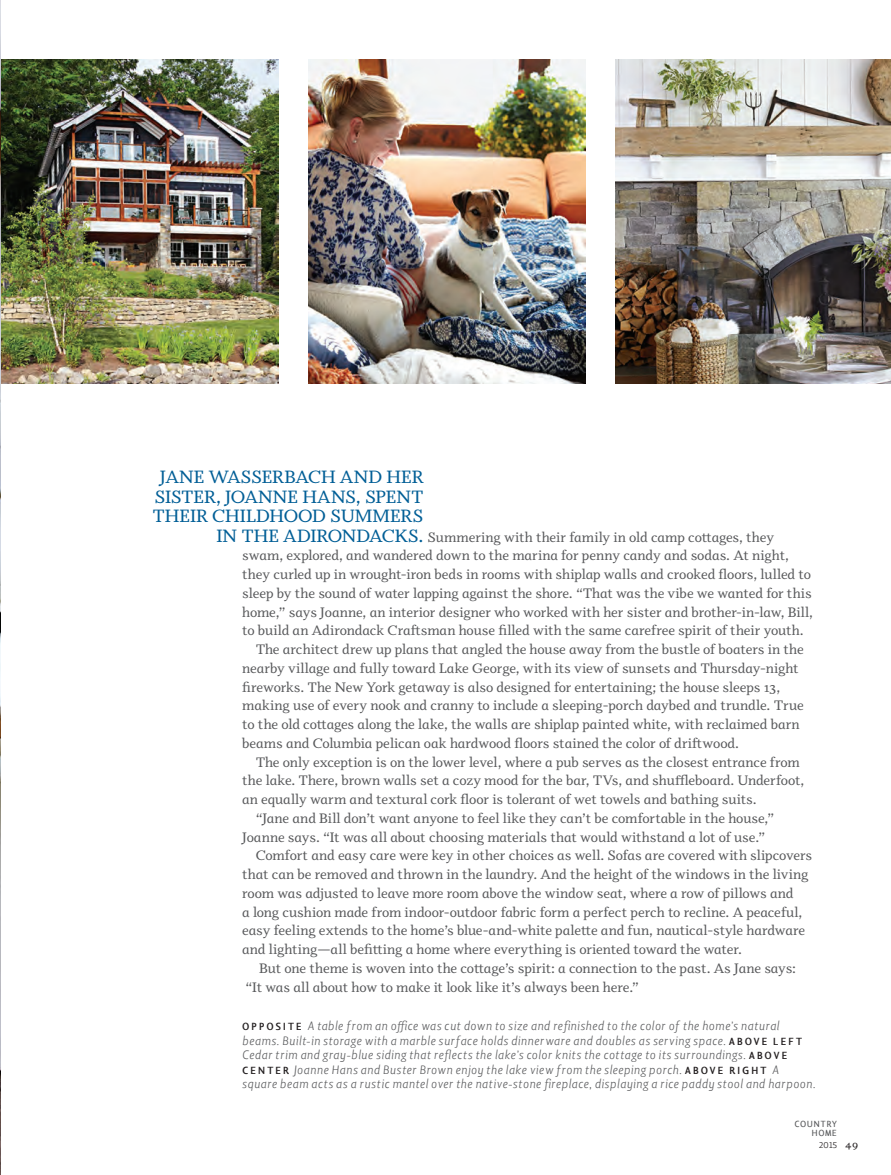
<style>
.page{position:relative;width:891px;height:1175px;background:#fff}
.page>*{position:absolute;margin:0;border:0;box-sizing:border-box;transform-origin:0 0}
.t1{font:18px/19.5px "Odile";letter-spacing:-.015em;color:#005e96;text-align:right}
.t2{font:13.8px "Odile";letter-spacing:-.01em;color:#57585a}
.t3{font:italic 300 12.3px/14.7px "Lisboa Pro";letter-spacing:.035em;color:#57585a}
.t4{font:10.5px "Odile";color:#231f20}
.t5{font:9px/9px "Lisboa Pro";letter-spacing:.05em;color:#57585a;text-align:right}
.t6{font:300 9px "Lisboa Pro";color:#231f20}
.s1{font-weight:700;font-style:normal;font-size:10.5px;color:#231f20}
</style>
<div class="page">
<img style="left:1px;top:60px;width:277px;height:324px">
<img style="left:308px;top:60px;width:278px;height:324px">
<img style="left:616px;top:60px;width:275px;height:324px">
<img style="left:0;top:0;width:1px;height:1174px">
<h1 class="t1" style="left:152px;top:466px;width:273px">JANE WASSERBACH AND HER<br>SISTER, JOANNE HANS, SPENT<br>THEIR CHILDHOOD SUMMERS<br>IN THE ADIRONDACKS.</h1>
<p class="t2" style="left:428px;top:528px;width:348px">Summering with their family in old camp cottages, they</p>
<p class="t2" style="left:242px;top:546px;width:548px">swam, explored, and wandered down to the marina for penny candy and sodas. At night,</p>
<p class="t2" style="left:242px;top:565px;width:570px">they curled up in wrought-iron beds in rooms with shiplap walls and crooked floors, lulled to</p>
<p class="t2" style="left:242px;top:584px;width:571px">sleep by the sound of water lapping against the shore. “That was the vibe we wanted for this</p>
<p class="t2" style="left:242px;top:603px;width:572px">home,” says Joanne, an interior designer who worked with her sister and brother-in-law, Bill,</p>
<p class="t2" style="left:242px;top:621px;width:563px">to build an Adirondack Craftsman house filled with the same carefree spirit of their youth.</p>
<p class="t2" style="left:256px;top:640px;width:550px">The architect drew up plans that angled the house away from the bustle of boaters in the</p>
<p class="t2" style="left:242px;top:659px;width:558px">nearby village and fully toward Lake George, with its view of sunsets and Thursday-night</p>
<p class="t2" style="left:242px;top:678px;width:540px">fireworks. The New York getaway is also designed for entertaining; the house sleeps 13,</p>
<p class="t2" style="left:242px;top:696px;width:563px">making use of every nook and cranny to include a sleeping-porch daybed and trundle. True</p>
<p class="t2" style="left:242px;top:715px;width:559px">to the old cottages along the lake, the walls are shiplap painted white, with reclaimed barn</p>
<p class="t2" style="left:242px;top:734px;width:498px">beams and Columbia pelican oak hardwood floors stained the color of driftwood.</p>
<p class="t2" style="left:256px;top:753px;width:546px">The only exception is on the lower level, where a pub serves as the closest entrance from</p>
<p class="t2" style="left:242px;top:771px;width:564px">the lake. There, brown walls set a cozy mood for the bar, TVs, and shuffleboard. Underfoot,</p>
<p class="t2" style="left:242px;top:790px;width:516px">an equally warm and textural cork floor is tolerant of wet towels and bathing suits.</p>
<p class="t2" style="left:256px;top:809px;width:520px">“Jane and Bill don’t want anyone to feel like they can’t be comfortable in the house,”</p>
<p class="t2" style="left:242px;top:828px;width:525px">Joanne says. “It was all about choosing materials that would withstand a lot of use.”</p>
<p class="t2" style="left:256px;top:846px;width:558px">Comfort and easy care were key in other choices as well. Sofas are covered with slipcovers</p>
<p class="t2" style="left:242px;top:865px;width:568px">that can be removed and thrown in the laundry. And the height of the windows in the living</p>
<p class="t2" style="left:242px;top:884px;width:553px">room was adjusted to leave more room above the window seat, where a row of pillows and</p>
<p class="t2" style="left:242px;top:902px;width:562px">a long cushion made from indoor-outdoor fabric form a perfect perch to recline. A peaceful,</p>
<p class="t2" style="left:242px;top:921px;width:564px">easy feeling extends to the home’s blue-and-white palette and fun, nautical-style hardware</p>
<p class="t2" style="left:242px;top:940px;width:501px">and lighting—all befitting a home where everything is oriented toward the water.</p>
<p class="t2" style="left:259px;top:959px;width:539px">But one theme is woven into the cottage’s spirit: a connection to the past. As Jane says:</p>
<p class="t2" style="left:246px;top:977px;width:395px">“It was all about how to make it look like it’s always been here.”</p>
<p class="t3" style="left:242px;top:1018px;width:575px"><span class="s1">OPPOSITE</span> A table from an office was cut down to size and refinished to the color of the home’s natural beams. Built-in storage with a marble surface holds dinnerware and doubles as serving space. <span class="s1">A B OV E LEF T </span>Cedar trim and gray-blue siding that reflects the lake’s color knits the cottage to its surroundings. <span class="s1">A B OV E CENTER</span> Joanne Hans and Buster Brown enjoy the lake view from the sleeping porch. <span class="s1">ABOVE RIGHT</span> A square beam acts as a rustic mantel over the native-stone fireplace, displaying a rice paddy stool and harpoon.</p>
<p class="t5" style="left:794px;top:1119px;width:44px">COUNTRY<br>HOME</p>
<p class="t6" style="left:819px;top:1139px;width:19px">2015</p>
<p class="t4" style="left:845px;top:1137px;width:15px">49</p>
</div>
